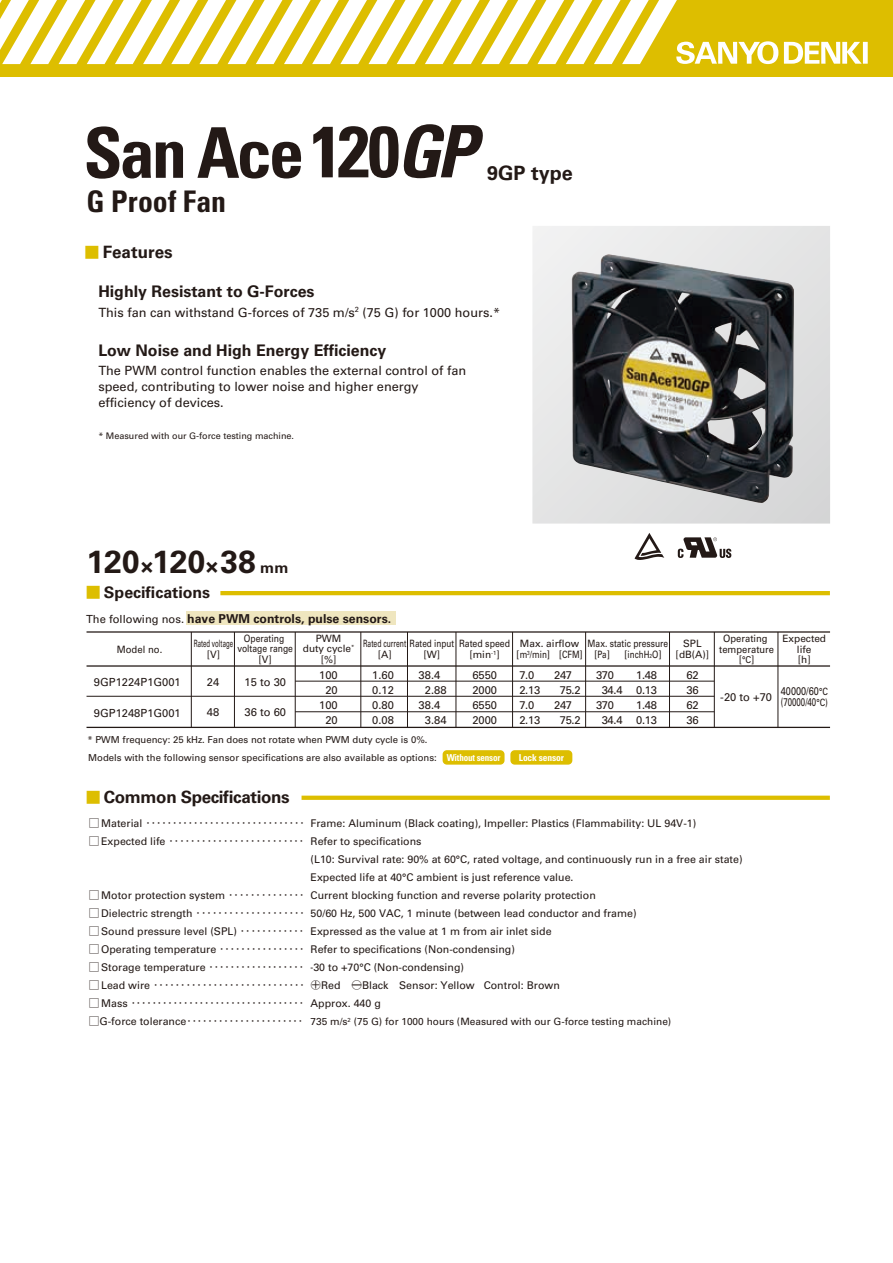
<style>
.page{position:relative;width:893px;height:1263px;background:#fff}
.page>*{position:absolute;margin:0;border:0;box-sizing:border-box;transform-origin:0 0}
.t1{font:700 31.95px "Univers LT Std";color:#231916}
.t2{font:700 condensed 29.7px "Univers LT Std";letter-spacing:.005em;color:#231916}
.t3{font:700 19.8px "Univers LT Std";color:#231916}
.t4{font:700 16.95px "Univers LT Std";letter-spacing:-.02em;color:#231916}
.t5{font:700 16.95px "Univers LT Std";color:#231916}
.t6{font:700 15.9px "Univers LT Std";color:#231916}
.t7{font:12.75px/15.9px "Univers LT Std";color:#231916}
.t8{font:700 12.3px "Univers LT Std";color:#231916}
.t9{font:11.1px/15.1px "Univers LT Std";color:#231916;text-align:justify}
.t10{font:11.1px/11.7px "Univers LT Std";color:#231916;scale:.82 1}
.t11{font:10.65px/18px "Univers LT Std";color:#231916}
.t12{font:10.65px "Shin Go Pro";color:#231916}
.t13{font:10.05px/10.6px "Univers LT Std";color:#231916;text-align:center}
.t14{font:10.05px/10.6px "Univers LT Std";color:#231916;scale:.67 1}
.t15{font:10.05px/10.4px "Univers LT Std";color:#231916;text-align:center;scale:.85 1}
.t16{font:10.05px/10.6px "Univers LT Std";color:#231916;text-align:center;scale:.93 1}
.t17{font:10.05px/10.6px "Univers LT Std";color:#231916;scale:.84 1}
.t18{font:10.05px/10.6px "Univers LT Std";color:#231916;text-align:center;scale:.87 1}
.t19{font:10.05px/10.6px "Univers LT Std";color:#231916;text-align:center;scale:.6 1}
.t20{font:10.05px "Univers LT Std";color:#231916;scale:.94 1}
.t21{font:9.6px "Univers LT Std";color:#231916}
.t22{font:700 condensed 9.6px "Univers LT Std";letter-spacing:-.02em;color:#fff}
.t23{font:9px "Univers LT Std";color:#231916}
.s1{font-family:"Shin Go Pro";font-weight:500;font-size:15px;color:#ddbe00}
.s2{font-size:21.3px}
.s3{font-size:14.85px}
.s4{font-weight:400;font-size:11.1px}
.s5{font-size:5.85px}
.s6{font-size:9.6px}
.s7{font-size:10.05px}
.s8{font-weight:700;font-stretch:condensed;color:#fff}
.s9{font-family:"Univers LT Std"}
.s10{font-size:11.1px}
.s11{font-family:"Shin Go Pro"}
</style>
<div class="page">
<svg style="left:302px;top:796px;width:528px;height:4px;background:#ddbf07"></svg>
<hr style="left:220px;top:591px;width:610px;height:4px;background:#ddbe00">
<div style="left:443px;top:750px;width:62px;height:15px;background:#ddbe00;border-radius:4px"></div>
<div style="left:510px;top:750px;width:62px;height:15px;background:#ddbe00;border-radius:4px"></div>
<div style="left:186px;top:612px;width:209px;height:13px;background:#efe6bf"></div>
<hr style="left:295px;top:681px;width:419px;height:1px;background:#231916">
<hr style="left:361px;top:632px;width:1px;height:96px;background:#231916">
<hr style="left:407px;top:632px;width:1px;height:96px;background:#231916">
<hr style="left:456px;top:632px;width:1px;height:96px;background:#231916">
<hr style="left:234px;top:632px;width:1px;height:96px;background:#231916">
<hr style="left:191px;top:632px;width:1px;height:96px;background:#231916">
<hr style="left:295px;top:632px;width:1px;height:96px;background:#231916">
<hr style="left:87px;top:631px;width:743px;height:2px;background:#231916">
<hr style="left:87px;top:665px;width:743px;height:2px;background:#231916">
<hr style="left:87px;top:696px;width:627px;height:1px;background:#231916">
<hr style="left:295px;top:711px;width:419px;height:1px;background:#231916">
<hr style="left:87px;top:727px;width:743px;height:1px;background:#231916">
<hr style="left:512px;top:632px;width:1px;height:96px;background:#231916">
<hr style="left:585px;top:632px;width:1px;height:96px;background:#231916">
<hr style="left:669px;top:632px;width:1px;height:96px;background:#231916">
<hr style="left:714px;top:632px;width:1px;height:95px;background:#231916">
<hr style="left:778px;top:632px;width:1px;height:95px;background:#231916">
<svg style="left:678px;top:537px;width:53px;height:21px"></svg>
<svg style="left:634px;top:533px;width:30px;height:27px"></svg>
<svg style="left:532px;top:226px;width:298px;height:298px;background:#e4e4e5"></svg>
<img style="left:572px;top:254px;width:222px;height:249px">
<div style="left:1px;top:0;width:892px;height:76px;background:#ddbe00"></div>
<svg style="left:0;top:0;width:868px;height:64px"></svg>
<svg style="left:86px;top:126px;width:97px;height:53px"></svg>
<svg style="left:197px;top:127px;width:104px;height:51px"></svg>
<svg style="left:313px;top:124px;width:170px;height:54px"></svg>
<h2 class="t2" style="left:86px;top:183px;width:141px">G Proof Fan</h2>
<h3 class="t3" style="left:487px;top:161px;width:87px">9GP type</h3>
<h3 class="t5" style="left:85px;top:242px;width:90px"><span class="s1">■</span> Features</h3>
<h3 class="t6" style="left:98px;top:283px;width:218px">Highly Resistant to G-Forces</h3>
<p class="t7" style="left:98px;top:304px;width:403px">This fan can withstand G-forces of 735 m/s<sup>2</sup> (75 G) for 1000 hours.*</p>
<h3 class="t6" style="left:98px;top:341px;width:289px">Low Noise and High Energy Efficiency</h3>
<p class="t7" style="left:98px;top:363px;width:369px">The PWM control function enables the external control of fan speed, contributing to lower noise and higher energy efficiency of devices.</p>
<p class="t23" style="left:98px;top:430px;width:197px">* Measured with our G-force testing machine.</p>
<h1 class="t1" style="left:86px;top:543px;width:203px">120<span class="s2">×</span>120<span class="s2">×</span>38 <span class="s3">mm</span></h1>
<h3 class="t6" style="left:86px;top:583px;width:126px"><span class="s1">■</span> Specifications</h3>
<p class="t8" style="left:86px;top:611px;width:307px"><span class="s4">The following nos.</span> have PWM controls, pulse sensors.</p>
<p class="t20" style="left:117px;top:643px;width:50px">Model no.</p>
<p class="t19" style="left:194px;top:639px;width:67px">Rated voltage [V]</p>
<p class="t15" style="left:237px;top:633px;width:67px">Operating voltage range [V]</p>
<p class="t14" style="left:378px;top:639px;width:116px;text-indent:-15px">Rated current Rated input [A]</p>
<p class="t13" style="left:624px;top:649px;width:39px">[inchH<span class="s5">2</span>O]</p>
<p class="t13" style="left:676px;top:639px;width:35px">SPL [dB(A)]</p>
<p class="t16" style="left:719px;top:633px;width:60px">Operating temperature [<span class="s6">°C</span>]</p>
<p class="t13" style="left:782px;top:633px;width:45px">Expected life<br>[h]</p>
<p class="t13" style="left:303px;top:633px;width:53px">PWM<br>duty cycle<sup>* </sup>[%]</p>
<p class="t18" style="left:459px;top:639px;width:60px">Rated speed [min<sup>-1</sup>]</p>
<p class="t9" style="left:372px;top:667px;width:23px">1.60<br>0.12<br>0.80<br>0.08</p>
<p class="t9" style="left:419px;top:667px;width:29px;text-align:center">38.4<br>2.88<br>38.4<br>3.84</p>
<p class="t9" style="left:472px;top:667px;width:26px">6550<br>2000<br>6550<br>2000</p>
<p class="t13" style="left:423px;top:649px;width:18px">[W]</p>
<p class="t13" style="left:516px;top:639px;width:68px">Max. airflow [m<sup>3</sup>/min] [CFM]</p>
<p class="t17" style="left:594px;top:639px;width:90px;text-indent:-6px">Max. static pressure [Pa]</p>
<p class="t9" style="left:636px;top:667px;width:22px">1.48<br>0.13<br>1.48<br>0.13</p>
<p class="t9" style="left:687px;top:667px;width:14px">62<br>36<br>62<br>36</p>
<p class="t9" style="left:596px;top:667px;width:20px">370</p>
<p class="t9" style="left:602px;top:682px;width:22px">34.4</p>
<p class="t9" style="left:596px;top:697px;width:20px">370</p>
<p class="t9" style="left:602px;top:712px;width:22px">34.4</p>
<p class="t9" style="left:519px;top:667px;width:22px;text-align:left">7.0<br>2.13<br>7.0<br>2.13</p>
<p class="t9" style="left:554px;top:667px;width:20px">247</p>
<p class="t9" style="left:319px;top:667px;width:20px;text-align:center">100<br>20<br>100<br>20</p>
<p class="t9" style="left:94px;top:674px;width:88px">9GP1224P1G001</p>
<p class="t9" style="left:94px;top:705px;width:88px">9GP1248P1G001</p>
<p class="t9" style="left:245px;top:674px;width:43px">15 to 30</p>
<p class="t9" style="left:245px;top:705px;width:43px">36 to 60</p>
<p class="t9" style="left:207px;top:674px;width:14px">24</p>
<p class="t9" style="left:207px;top:705px;width:14px">48</p>
<p class="t9" style="left:560px;top:682px;width:22px">75.2</p>
<p class="t9" style="left:554px;top:697px;width:20px">247</p>
<p class="t9" style="left:560px;top:712px;width:22px">75.2</p>
<p class="t9" style="left:720px;top:689px;width:53px">-20 to +70</p>
<p class="t10" style="left:781px;top:685px;width:59px">40000/60<span class="s7">°C </span>(70000/40<span class="s7">°C)</span></p>
<p class="t21" style="left:87px;top:733px;width:342px">* PWM frequency: 25 kHz. Fan does not rotate when PWM duty cycle is 0%.</p>
<p class="t21" style="left:88px;top:752px;width:414px">Models with the following sensor specifications are also available as options: <span class="s8">Without sensor</span></p>
<p class="t22" style="left:519px;top:752px;width:47px">Lock sensor</p>
<h3 class="t4" style="left:86px;top:787px;width:205px"><span class="s1">■</span> Common Specifications</h3>
<p class="t12" style="left:89px;top:814px;width:218px">□<span class="s9">Material</span> ･･････････････････････････････</p>
<p class="t12" style="left:89px;top:832px;width:217px">□<span class="s9">Expected life</span> ･････････････････････････</p>
<p class="t11" style="left:311px;top:814px;width:433px">Frame: Aluminum (Black coating), Impeller: Plastics (Flammability: UL 94V-1)<br>Refer to specifications<br>(L10: Survival rate: 90% at 60°C, rated voltage, and continuously run in a free air state)<br>Expected life at 40°C ambient is just reference value.<br>Current blocking function and reverse polarity protection<br>50/60 Hz, 500 VAC, 1 minute (between lead conductor and frame)<br>Expressed as the value at 1 m from air inlet side<br>Refer to specifications (Non-condensing)<br><span class="s10">-</span>30 to <span class="s10">+</span>70°C (Non-condensing)<br><span class="s11">＋○</span>Red <span class="s11">○ー</span>Black Sensor: Yellow Control: Brown<br>Approx. 440 g</p>
<p class="t13" style="left:311px;top:1016px;width:362px">735 m/s<sup>2</sup> (75 G) for 1000 hours (Measured with our G-force testing machine)</p>
<p class="t11" style="left:89px;top:886px;width:217px"><span class="s11">□</span>Motor protection system <span class="s11">･･････････････</span></p>
<p class="t12" style="left:89px;top:904px;width:217px">□<span class="s9">Dielectric strength</span> ････････････････････</p>
<p class="t11" style="left:89px;top:922px;width:217px"><span class="s11">□</span>Sound pressure level (SPL) <span class="s11">････････････</span></p>
<p class="t11" style="left:89px;top:940px;width:217px"><span class="s11">□</span>Operating temperature <span class="s11">････････････････</span></p>
<p class="t12" style="left:89px;top:958px;width:217px">□<span class="s9">Storage temperature</span> ･･････････････････</p>
<p class="t12" style="left:89px;top:976px;width:217px">□<span class="s9">Lead wire</span> ････････････････････････････</p>
<p class="t12" style="left:89px;top:994px;width:217px">□<span class="s9">Mass</span> ･････････････････････････････････</p>
<p class="t12" style="left:89px;top:1012px;width:216px">□<span class="s9">G-force tolerance</span>･･････････････････････</p>
</div>
